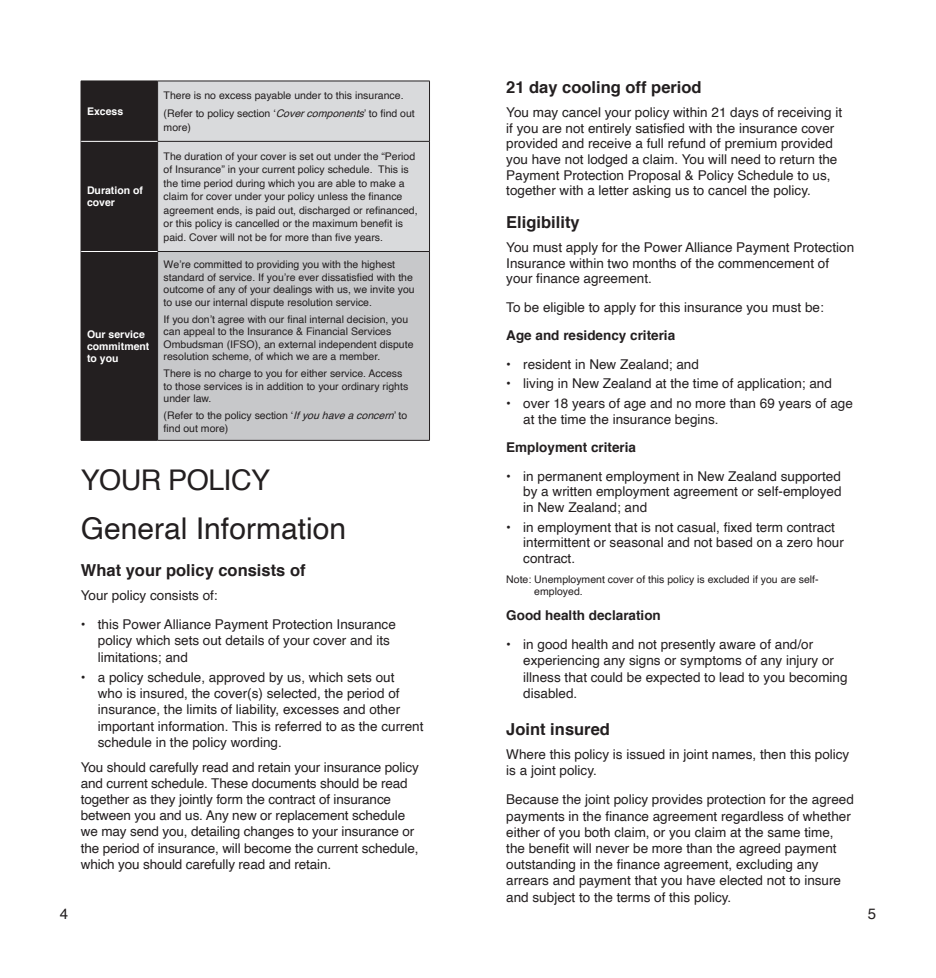
<style>
.page{position:relative;width:936px;height:978px;background:#fff}
.page>*{position:absolute;margin:0;border:0;box-sizing:border-box;transform-origin:0 0}
.t1{font:30px "Helvetica";color:#231f20}
.t2{font:28.5px "Helvetica";letter-spacing:-.02em;color:#231f20}
.t3{font:700 16.5px "Helvetica";color:#231f20}
.t4{font:15px "Helvetica";color:#231f20}
.t5{font:13.5px/16.2px "Helvetica";color:#231f20}
.t6{font:700 13.5px "Helvetica";color:#231f20}
.t7{font:10.5px/12.6px "Helvetica";color:#231f20}
.t8{font:700 10.5px/12px "Helvetica";color:#fff}
.s1{font-style:italic}
</style>
<div class="page">
<div style="left:82px;top:82px;width:75px;height:358px;background:#231f20"></div>
<div style="left:158px;top:82px;width:271px;height:169px;background:#d9dadc"></div>
<div style="left:158px;top:251px;width:271px;height:189px;background:#c7c8ca"></div>
<hr style="left:81px;top:81px;width:1px;height:60px;background:#231f20">
<hr style="left:158px;top:81px;width:271px;height:1px;background:#231f20">
<hr style="left:157px;top:81px;width:1px;height:60px;background:#231f20">
<hr style="left:429px;top:81px;width:1px;height:60px;background:#231f20">
<hr style="left:81px;top:141px;width:1px;height:110px;background:#231f20">
<hr style="left:157px;top:141px;width:272px;height:1px;background:#231f20">
<hr style="left:157px;top:142px;width:1px;height:109px;background:#231f20">
<hr style="left:429px;top:142px;width:1px;height:109px;background:#231f20">
<hr style="left:81px;top:251px;width:1px;height:189px;background:#231f20">
<hr style="left:157px;top:251px;width:272px;height:1px;background:#231f20">
<hr style="left:157px;top:252px;width:1px;height:188px;background:#231f20">
<hr style="left:429px;top:252px;width:1px;height:188px;background:#231f20">
<hr style="left:81px;top:440px;width:77px;height:1px;background:#231f20">
<hr style="left:158px;top:440px;width:271px;height:1px;background:#231f20">
<hr style="left:81px;top:141px;width:76px;height:1px;background:#fff">
<hr style="left:81px;top:251px;width:76px;height:1px;background:#fff">
<hr style="left:81px;top:81px;width:77px;height:1px;background:#231f20">
<p class="t8" style="left:87px;top:106px;width:38px">Excess</p>
<p class="t8" style="left:87px;top:185px;width:57px">Duration of cover</p>
<p class="t7" style="left:164px;top:87px;width:253px;line-height:17.7px">There is no excess payable under to this insurance. (Refer to policy section ‘<span class="s1">Covercomponents</span>’ to find out</p>
<p class="t7" style="left:164px;top:121px;width:29px">more)</p>
<p class="t7" style="left:164px;top:150px;width:255px;line-height:13.5px">The duration of your cover is set out under the “Period of Insurance” in your current policy schedule. This is the time period during which you are able to make a claim for cover under your policy unless the finance agreement ends, is paid out, discharged or refinanced, or this policy is cancelled or the maximum benefit is paid. Cover will not be for more than five years.</p>
<p class="t7" style="left:164px;top:258px;width:252px">We’re committed to providing you with the highest standard of service. If you’re ever dissatisfied with the outcome of any of your dealings with us, we invite you to use our internal dispute resolution service.</p>
<p class="t7" style="left:164px;top:313px;width:251px">If you don’t agree with our final internal decision, you can appeal to the Insurance &amp; Financial Services Ombudsman (IFSO), an external independent dispute resolution scheme, of which we are a member.</p>
<p class="t7" style="left:164px;top:368px;width:246px">There is no charge to you for either service. Access to those services is in addition to your ordinary rights under law.</p>
<p class="t7" style="left:164px;top:410px;width:245px">(Refer to the policy section ‘<span class="s1">Ifyouhaveaconcern</span>’ to find out more)</p>
<h2 class="t2" style="left:81px;top:458px;width:191px">YOUR POLICY</h2>
<h1 class="t1" style="left:81px;top:505px;width:267px">General Information</h1>
<p class="t3" style="left:81px;top:556px;width:226px">What your policy consists of</p>
<p class="t5" style="left:81px;top:588px;width:138px">Your policy consists of:</p>
<p class="t5" style="left:98px;top:617px;width:299px;text-indent:-17px">• this Power Alliance Payment Protection Insurance policy which sets out details of your cover and its limitations; and</p>
<p class="t5" style="left:98px;top:670px;width:327px;text-indent:-17px">• a policy schedule, approved by us, which sets out<br>who is insured, the cover(s) selected, the period of insurance, the limits of liability, excesses and other important information. This is referred to as the current schedule in the policy wording.</p>
<p class="t5" style="left:81px;top:759px;width:339px">You should carefully read and retain your insurance policy and current schedule. These documents should be read together as they jointly form the contract of insurance between you and us. Any new or replacement schedule we may send you, detailing changes to your insurance or the period of insurance, will become the current schedule, which you should carefully read and retain.</p>
<p class="t8" style="left:87px;top:328px;width:64px">Our service commitment to you</p>
<p class="t3" style="left:506px;top:74px;width:197px">21 day cooling off period</p>
<p class="t5" style="left:506px;top:105px;width:337px;line-height:15.6px">You may cancel your policy within 21 days of receiving it if you are not entirely satisfied with the insurance cover provided and receive a full refund of premium provided you have not lodged a claim. You will need to return the Payment Protection Proposal &amp; Policy Schedule to us, together with a letter asking us to cancel the policy.</p>
<p class="t3" style="left:506px;top:209px;width:75px">Eligibility</p>
<p class="t5" style="left:506px;top:240px;width:349px;line-height:15.6px">You must apply for the Power Alliance Payment Protection<br>Insurance within two months of the commencement of your finance agreement.</p>
<p class="t5" style="left:506px;top:299px;width:319px">To be eligible to apply for this insurance you must be:</p>
<p class="t6" style="left:506px;top:325px;width:170px">Age and residency criteria</p>
<p class="t5" style="left:506px;top:356px;width:194px">• resident in New Zealand; and</p>
<p class="t5" style="left:506px;top:376px;width:327px">• living in New Zealand at the time of application; and</p>
<p class="t5" style="left:523px;top:396px;width:331px;line-height:15.6px;text-indent:-17px">• over 18 years of age and no more than 69 years of age at the time the insurance begins.</p>
<p class="t6" style="left:506px;top:437px;width:131px">Employment criteria</p>
<p class="t5" style="left:523px;top:469px;width:320px;line-height:15.6px;text-align:justify;text-indent:-17px">• in permanent employment in New Zealand supported by a written employment agreement or self-employed in New Zealand; and</p>
<p class="t5" style="left:523px;top:520px;width:322px;line-height:15.6px;text-indent:-17px">• in employment that is not casual, fixed term contract intermittent or seasonal and not based on a zero hour contract.</p>
<p class="t7" style="left:534px;top:573px;width:286px;text-indent:-28px">Note: Unemployment cover of this policy is excluded if you are self&shy;employed.</p>
<p class="t6" style="left:506px;top:604px;width:156px">Good health declaration</p>
<p class="t5" style="left:523px;top:637px;width:326px;text-indent:-17px">• in good health and not presently aware of and/or experiencing any signs or symptoms of any injury or illness that could be expected to lead to you becoming disabled.</p>
<p class="t3" style="left:506px;top:715px;width:105px">Joint insured</p>
<p class="t5" style="left:506px;top:747px;width:344px">Where this policy is issued in joint names, then this policy is a joint policy.</p>
<p class="t5" style="left:506px;top:792px;width:349px">Because the joint policy provides protection for the agreed payments in the finance agreement regardless of whether either of you both claim, or you claim at the same time, the benefit will never be more than the agreed payment outstanding in the finance agreement, excluding any arrears and payment that you have elected not to insure and subject to the terms of this policy.</p>
<p class="t4" style="left:60px;top:902px;width:10px">4</p>
<p class="t4" style="left:867px;top:903px;width:10px">5</p>
</div>
